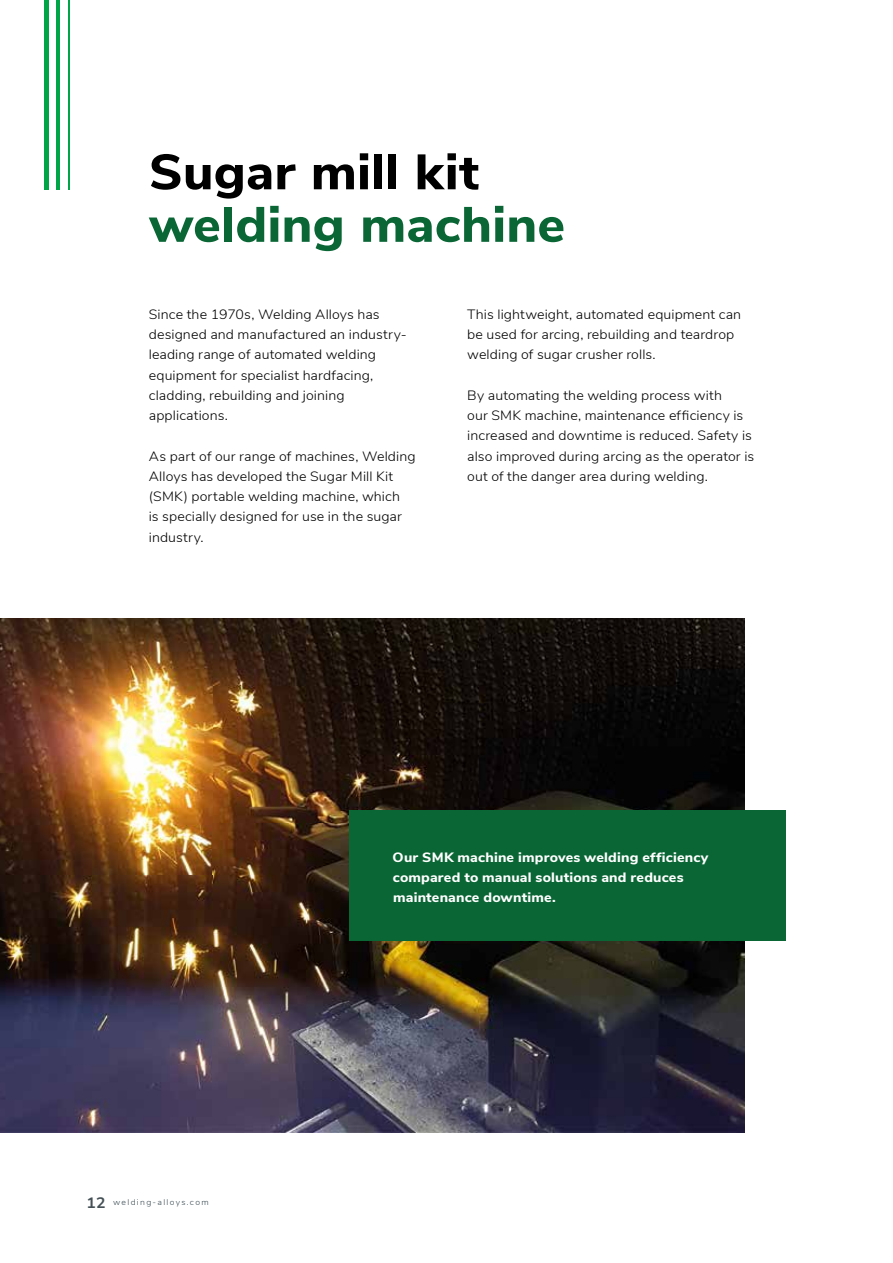
<style>
.page{position:relative;width:893px;height:1263px;background:#fff}
.page>*{position:absolute;margin:0;border:0;box-sizing:border-box;transform-origin:0 0}
.t1{font:800 49.5px "Nunito Sans";letter-spacing:.005em;color:#0a6635;scale:1.05 1}
.t2{font:800 49.5px "Nunito Sans";letter-spacing:.005em;color:#000;scale:1.05 1}
.t3{font:300 13.5px/20.2px "Nunito Sans";letter-spacing:.005em;color:#000;scale:1.05 1}
.t4{font:800 13.5px/20.2px "Nunito Sans";letter-spacing:.015em;color:#fff;scale:1.05 1}
.t5{font:300 8.25px "Nunito Sans";letter-spacing:.15em;color:#3d4e55;scale:1.05 1}
.s1{font-weight:700;font-size:15px;color:#445055}
</style>
<div class="page">
<hr style="left:44px;top:0;width:4px;height:189px;background:#00a547">
<hr style="left:57px;top:0;width:3px;height:189px;background:#00a547">
<hr style="left:68px;top:0;width:2px;height:189px;background:#00a547">
<img style="left:0;top:618px;width:744px;height:514px">
<div style="left:349px;top:810px;width:437px;height:130px;background:#0a6635"></div>
<h1 class="t2" style="left:149px;top:136px;width:316px">Sugar mill kit</h1>
<h1 class="t1" style="left:149px;top:188px;width:398px">welding machine</h1>
<p class="t3" style="left:149px;top:303px;width:247px">Since the 1970s, Welding Alloys has designed and manufactured an industry&shy;leading range of automated welding equipment for specialist hardfacing, cladding, rebuilding and joining applications.</p>
<p class="t3" style="left:149px;top:445px;width:256px">As part of our range of machines, Welding Alloys has developed the Sugar Mill Kit (SMK) portable welding machine, which<br>is specially designed for use in the sugar industry.</p>
<p class="t3" style="left:467px;top:303px;width:262px">This lightweight, automated equipment can be used for arcing, rebuilding and teardrop welding of sugar crusher rolls.</p>
<p class="t3" style="left:467px;top:384px;width:275px">By automating the welding process with<br>our SMK machine, maintenance efficiency is increased and downtime is reduced. Safety is also improved during arcing as the operator is out of the danger area during welding.</p>
<p class="t5" style="left:86px;top:1196px;width:118px"><span class="s1">12</span> welding-alloys.com</p>
<p class="t4" style="left:393px;top:846px;width:302px">Our SMK machine improves welding efficiency compared to manual solutions and reduces maintenance downtime.</p>
</div>
